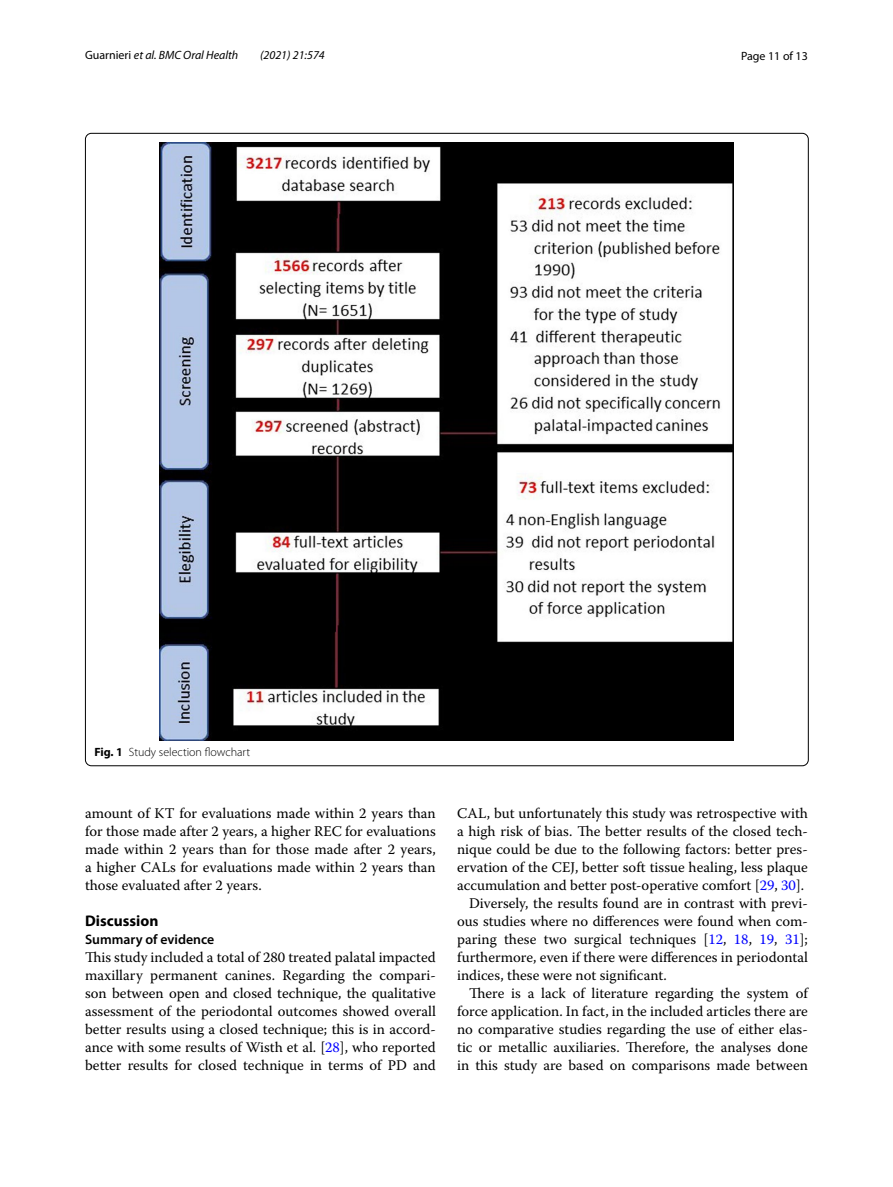
<style>
.page{position:relative;width:893px;height:1187px;background:#fff}
.page>*{position:absolute;margin:0;border:0;box-sizing:border-box;transform-origin:0 0}
.t1{font:700 15.45px "Myriad Pro";color:#000}
.t2{font:14.7px/18px "Warnock Pro";color:#000;text-align:justify}
.t3{font:600 13.8px "Myriad Pro";color:#000}
.t4{font:italic 12px "Myriad Pro";color:#000}
.t5{font:300 12px "Myriad Pro";color:#000}
.t6{font:12px "Myriad Pro";color:#000}
.s1{font-style:normal}
.s2{font-weight:700}
.s3{color:#00f}
</style>
<div class="page">
<img style="left:160px;top:142px;width:574px;height:598px">
<p class="t4" style="left:85px;top:48px;width:155px"><span class="s1">Guarnieri</span> et al. BMC Oral Health</p>
<p class="t4" style="left:260px;top:48px;width:66px">(2021) 21:574</p>
<p class="t6" style="left:741px;top:48px;width:68px">Page 11 of 13</p>
<p class="t5" style="left:94px;top:745px;width:157px"><span class="s2">Fig. 1</span> Study selection flowchart</p>
<p class="t2" style="left:85px;top:804px;width:352px">amount of KT for evaluations made within 2 years than for those made after 2 years, a higher REC for evaluations made within 2 years than for those made after 2 years, a higher CALs for evaluations made within 2 years than those evaluated after 2 years.</p>
<p class="t1" style="left:85px;top:911px;width:75px">Discussion</p>
<p class="t3" style="left:85px;top:930px;width:131px">Summary of evidence</p>
<p class="t2" style="left:85px;top:948px;width:352px">This study included a total of 280 treated palatal impacted maxillary permanent canines. Regarding the compari&shy;son between open and closed technique, the qualitative assessment of the periodontal outcomes showed overall better results using a closed technique; this is in accord&shy;ance with some results of Wisth et al. [<span class="s3">28</span>], who reported better results for closed technique in terms of PD and</p>
<p class="t2" style="left:457px;top:804px;width:352px">CAL, but unfortunately this study was retrospective with</p>
<p class="t2" style="left:457px;top:822px;width:352px">a high risk of bias. The better results of the closed tech-</p>
<p class="t2" style="left:457px;top:840px;width:352px">nique could be due to the following factors: better pres-</p>
<p class="t2" style="left:457px;top:858px;width:352px">ervation of the CEJ, better soft tissue healing, less plaque</p>
<p class="t2" style="left:457px;top:876px;width:349px">accumulation and better post-operative comfort [<span class="s3">29</span>, <span class="s3">30</span>].</p>
<p class="t2" style="left:469px;top:894px;width:340px">Diversely, the results found are in contrast with previ-</p>
<p class="t2" style="left:457px;top:912px;width:352px">ous studies where no differences were found when com-</p>
<p class="t2" style="left:457px;top:930px;width:352px">paring these two surgical techniques [<span class="s3">12</span>, <span class="s3">18</span>, <span class="s3">19</span>, <span class="s3">31</span>];</p>
<p class="t2" style="left:457px;top:948px;width:352px">furthermore, even if there were differences in periodontal</p>
<p class="t2" style="left:457px;top:966px;width:211px">indices, these were not significant.</p>
<p class="t2" style="left:469px;top:984px;width:340px">There is a lack of literature regarding the system of</p>
<p class="t2" style="left:457px;top:1002px;width:352px">force application. In fact, in the included articles there are</p>
<p class="t2" style="left:457px;top:1020px;width:352px">no comparative studies regarding the use of either elas-</p>
<p class="t2" style="left:457px;top:1038px;width:352px">tic or metallic auxiliaries. Therefore, the analyses done</p>
<p class="t2" style="left:457px;top:1056px;width:352px">in this study are based on comparisons made between</p>
</div>
